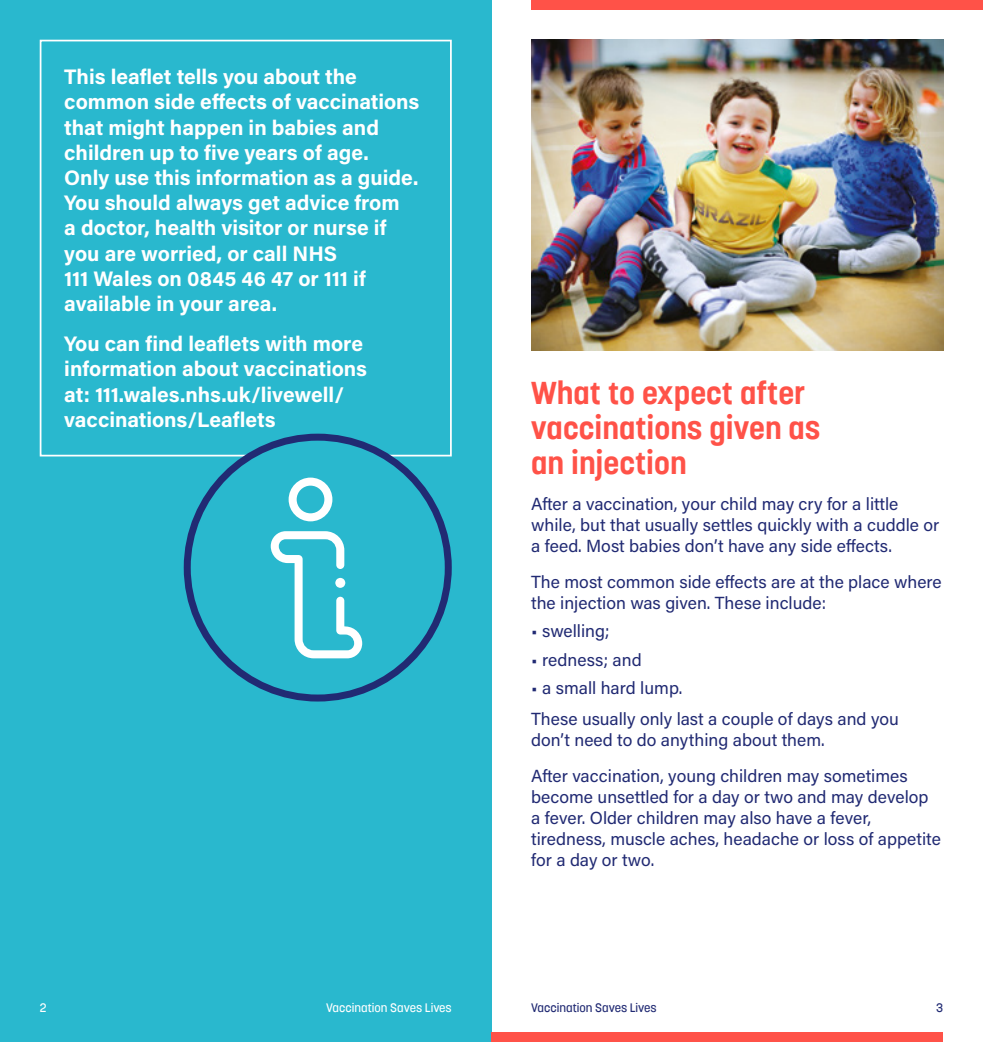
<style>
.page{position:relative;width:983px;height:1042px;background:#fff}
.page>*{position:absolute;margin:0;border:0;box-sizing:border-box;transform-origin:0 0}
.t1{font:700 31.5px/35px "Korolev W01";color:#ff5248}
.t2{font:700 21px/25.2px "Acumin Pro";color:#fff}
.t3{font:17.5px/21px "Acumin Pro";color:#212a73}
.t4{font:500 12.25px "Korolev W01";color:#fff}
.t5{font:500 12.25px "Korolev W01";color:#212a73}
</style>
<div class="page">
<div style="left:0;top:0;width:491px;height:1042px;background:#29b8ce"></div>
<div style="left:40px;top:40px;width:411px;height:416px;border:2px solid #fff"></div>
<img style="left:531px;top:40px;width:412px;height:311px">
<div style="left:187px;top:437px;width:261px;height:261px;background:#29b8ce;border-radius:50%"></div>
<div style="left:184px;top:434px;width:267px;height:267px;border:7px solid #212a73;border-radius:50%"></div>
<svg style="left:270px;top:477px;width:93px;height:182px"></svg>
<div style="left:531px;top:0;width:451px;height:10px;background:#ff5248"></div>
<div style="left:491px;top:1032px;width:452px;height:10px;background:#ff5248"></div>
<p class="t2" style="left:64px;top:63px;width:356px">This leaflet tells you about the common side effects of vaccinations that might happen in babies and children up to five years of age.<br>Only use this information as a guide.<br>You should always get advice from<br>a doctor, health visitor or nurse if you are worried, or call NHS<br>111 Wales on 0845 46 47 or 111 if available in your area.</p>
<p class="t2" style="left:64px;top:330px;width:304px">You can find leaflets with more information about vaccinations at: 111.wales.nhs.uk/livewell/ vaccinations/Leaflets</p>
<p class="t1" style="left:531px;top:375px;width:291px">What to expect after vaccinations given as an injection</p>
<p class="t3" style="left:531px;top:493px;width:409px">After a vaccination, your child may cry for a little while, but that usually settles quickly with a cuddle or a feed. Most babies don’t have any side effects.</p>
<p class="t3" style="left:531px;top:571px;width:412px">The most common side effects are at the place where the injection was given. These include:</p>
<p class="t3" style="left:531px;top:620px;width:80px">• swelling;</p>
<p class="t3" style="left:531px;top:648px;width:112px">• redness; and</p>
<p class="t3" style="left:531px;top:677px;width:153px">• a small hard lump.</p>
<p class="t3" style="left:531px;top:708px;width:369px">These usually only last a couple of days and you don’t need to do anything about them.</p>
<p class="t3" style="left:531px;top:765px;width:411px">After vaccination, young children may sometimes become unsettled for a day or two and may develop a fever. Older children may also have a fever, tiredness, muscle aches, headache or loss of appetite for a day or two.</p>
<p class="t4" style="left:40px;top:1000px;width:8px">2</p>
<p class="t4" style="left:326px;top:1000px;width:127px">Vaccination Saves Lives</p>
<p class="t5" style="left:531px;top:1000px;width:127px">Vaccination Saves Lives</p>
<p class="t5" style="left:936px;top:1000px;width:8px">3</p>
</div>
